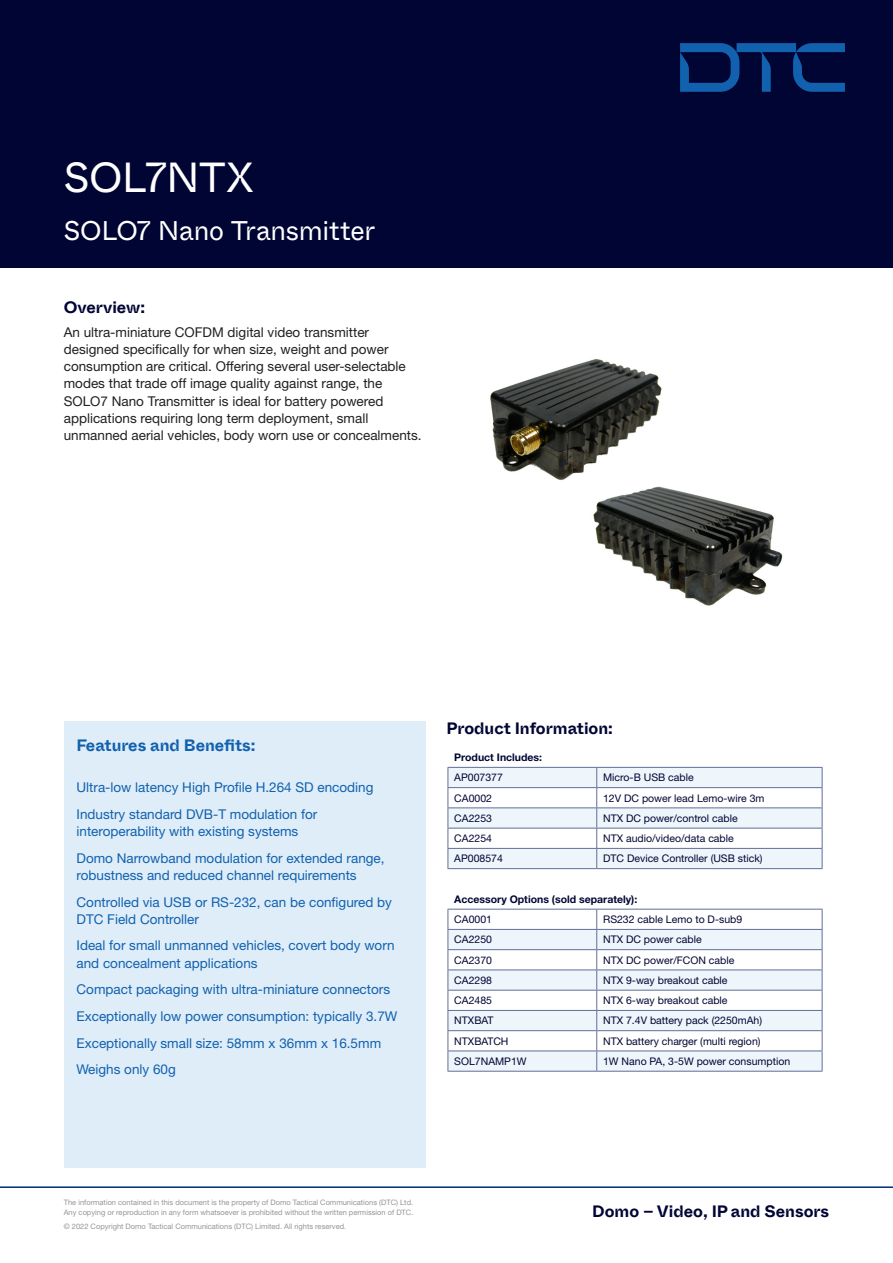
<style>
.page{position:relative;width:893px;height:1263px;background:#fff}
.page>*{position:absolute;margin:0;border:0;box-sizing:border-box;transform-origin:0 0}
.t1{font:42px "Whyte Inktrap";letter-spacing:-.015em;color:#fff}
.Description{font:27px "Whyte Inktrap";letter-spacing:-.01em;color:#fff}
.Subheading{font:700 16.5px "Whyte Inktrap";color:#000533}
.Subheading-2{font:700 16.5px "Whyte Inktrap";color:#1161af}
.Features___Benefits{font:13.5px/17.2px "Helvetica Neue LT Std";color:#1161af}
.Overview{font:13.5px/17.2px "Helvetica Neue LT Std";color:#231f20}
.Bodycopy_Table{font:10.5px "Helvetica Neue LT Std";color:#000533}
.Bodycopy_Table_Bold{font:700 10.5px "Helvetica Neue LT Std";color:#000533}
.t2{font:7.5px/9.8px "Helvetica Neue LT Std";color:#939598}
</style>
<div class="page">
<div style="left:0;top:0;width:893px;height:268px;background:#000533"></div>
<svg style="left:680px;top:43px;width:165px;height:49px"></svg>
<hr style="left:0;top:1186px;width:893px;height:2px;background:#002d72">
<svg style="left:449px;top:766px;width:373px;height:1px"></svg>
<svg style="left:449px;top:768px;width:373px;height:303px;fill:#eef5fb"></svg>
<div style="left:448px;top:889px;width:374px;height:20px;background:#fff"></div>
<hr style="left:448px;top:888px;width:149px;height:1px;background:#fff">
<hr style="left:597px;top:888px;width:225px;height:1px;background:#fff">
<hr style="left:448px;top:767px;width:149px;height:1px;background:#5f6f97">
<hr style="left:597px;top:767px;width:225px;height:1px;background:#5f6f97">
<hr style="left:448px;top:787px;width:149px;height:1px;background:#5f6f97">
<hr style="left:597px;top:787px;width:225px;height:1px;background:#5f6f97">
<hr style="left:448px;top:807px;width:149px;height:1px;background:#5f6f97">
<hr style="left:597px;top:807px;width:225px;height:1px;background:#5f6f97">
<hr style="left:448px;top:828px;width:149px;height:1px;background:#5f6f97">
<hr style="left:597px;top:828px;width:225px;height:1px;background:#5f6f97">
<hr style="left:448px;top:848px;width:149px;height:1px;background:#5f6f97">
<hr style="left:597px;top:848px;width:225px;height:1px;background:#5f6f97">
<svg style="left:596px;top:766px;width:1px;height:122px"></svg>
<hr style="left:448px;top:868px;width:149px;height:1px;background:#5f6f97">
<hr style="left:597px;top:868px;width:225px;height:1px;background:#5f6f97">
<hr style="left:448px;top:909px;width:149px;height:1px;background:#5f6f97">
<hr style="left:597px;top:909px;width:225px;height:1px;background:#5f6f97">
<hr style="left:448px;top:929px;width:149px;height:1px;background:#5f6f97">
<hr style="left:597px;top:929px;width:225px;height:1px;background:#5f6f97">
<hr style="left:448px;top:949px;width:149px;height:1px;background:#5f6f97">
<hr style="left:597px;top:949px;width:225px;height:1px;background:#5f6f97">
<hr style="left:448px;top:969px;width:149px;height:1px;background:#5f6f97">
<hr style="left:597px;top:969px;width:225px;height:1px;background:#5f6f97">
<hr style="left:448px;top:990px;width:149px;height:1px;background:#5f6f97">
<hr style="left:597px;top:990px;width:225px;height:1px;background:#5f6f97">
<hr style="left:448px;top:1010px;width:149px;height:1px;background:#5f6f97">
<hr style="left:597px;top:1010px;width:225px;height:1px;background:#5f6f97">
<hr style="left:448px;top:1030px;width:149px;height:1px;background:#5f6f97">
<hr style="left:597px;top:1030px;width:225px;height:1px;background:#5f6f97">
<hr style="left:448px;top:1050px;width:149px;height:1px;background:#5f6f97">
<svg style="left:448px;top:766px;width:1px;height:305px"></svg>
<hr style="left:597px;top:1050px;width:225px;height:1px;background:#5f6f97">
<svg style="left:596px;top:909px;width:1px;height:162px"></svg>
<svg style="left:822px;top:766px;width:1px;height:305px"></svg>
<hr style="left:448px;top:1071px;width:149px;height:1px;background:#5f6f97">
<hr style="left:597px;top:1071px;width:225px;height:1px;background:#5f6f97">
<div style="left:64px;top:721px;width:361px;height:447px;background:#dfedf8"></div>
<img style="left:490px;top:359px;width:172px;height:121px">
<img style="left:593px;top:486px;width:190px;height:120px">
<p class="t1" style="left:64px;top:144px;width:191px">SOL7NTX</p>
<p class="Description" style="left:64px;top:209px;width:313px">SOLO7 Nano Transmitter</p>
<p class="Subheading" style="left:64px;top:294px;width:83px">Overview:</p>
<p class="Overview" style="left:64px;top:323px;width:359px">An ultra-miniature COFDM digital video transmitter designed specifically for when size, weight and power consumption are critical. Offering several user-selectable modes that trade off image quality against range, the SOLO7 Nano Transmitter is ideal for battery powered applications requiring long term deployment, small unmanned aerial vehicles, body worn use or concealments.</p>
<p class="Subheading-2" style="left:77px;top:733px;width:180px">Features and Benefits:</p>
<p class="Features___Benefits" style="left:77px;top:778px;width:299px">Ultra-low latency High Profile H.264 SD encoding</p>
<p class="Features___Benefits" style="left:77px;top:805px;width:242px">Industry standard DVB-T modulation for interoperability with existing systems</p>
<p class="Features___Benefits" style="left:77px;top:849px;width:310px">Domo Narrowband modulation for extended range, robustness and reduced channel requirements</p>
<p class="Features___Benefits" style="left:77px;top:893px;width:317px">Controlled via USB or RS-232, can be configured by<br>DTC Field Controller</p>
<p class="Features___Benefits" style="left:77px;top:937px;width:320px">Ideal for small unmanned vehicles, covert body worn and concealment applications</p>
<p class="Features___Benefits" style="left:77px;top:981px;width:315px">Compact packaging with ultra-miniature connectors</p>
<p class="Features___Benefits" style="left:77px;top:1007px;width:322px">Exceptionally low power consumption: typically 3.7W</p>
<p class="Features___Benefits" style="left:77px;top:1034px;width:306px">Exceptionally small size: 58mm x 36mm x 16.5mm</p>
<p class="Features___Benefits" style="left:77px;top:1061px;width:101px">Weighs only 60g</p>
<p class="Subheading" style="left:446px;top:715px;width:168px">Product Information:</p>
<p class="Bodycopy_Table_Bold" style="left:454px;top:751px;width:89px">Product Includes:</p>
<p class="Bodycopy_Table" style="left:454px;top:771px;width:50px">AP007377</p>
<p class="Bodycopy_Table" style="left:603px;top:771px;width:92px">Micro-B USB cable</p>
<p class="Bodycopy_Table" style="left:454px;top:791px;width:39px">CA0002</p>
<p class="Bodycopy_Table" style="left:603px;top:791px;width:163px">12V DC power lead Lemo-wire 3m</p>
<p class="Bodycopy_Table" style="left:454px;top:812px;width:39px">CA2253</p>
<p class="Bodycopy_Table" style="left:603px;top:812px;width:136px">NTX DC power/control cable</p>
<p class="Bodycopy_Table" style="left:454px;top:832px;width:39px">CA2254</p>
<p class="Bodycopy_Table" style="left:603px;top:832px;width:132px">NTX audio/video/data cable</p>
<p class="Bodycopy_Table" style="left:454px;top:852px;width:50px">AP008574</p>
<p class="Bodycopy_Table" style="left:603px;top:852px;width:161px">DTC Device Controller (USB stick)</p>
<p class="Bodycopy_Table_Bold" style="left:454px;top:892px;width:184px">Accessory Options (sold separately):</p>
<p class="Bodycopy_Table" style="left:454px;top:913px;width:39px">CA0001</p>
<p class="Bodycopy_Table" style="left:603px;top:913px;width:141px">RS232 cable Lemo to D-sub9</p>
<p class="Bodycopy_Table" style="left:454px;top:933px;width:39px">CA2250</p>
<p class="Bodycopy_Table" style="left:603px;top:933px;width:100px">NTX DC power cable</p>
<p class="Bodycopy_Table" style="left:454px;top:953px;width:39px">CA2370</p>
<p class="Bodycopy_Table" style="left:603px;top:953px;width:133px">NTX DC power/FCON cable</p>
<p class="Bodycopy_Table" style="left:454px;top:974px;width:39px">CA2298</p>
<p class="Bodycopy_Table" style="left:603px;top:974px;width:126px">NTX 9-way breakout cable</p>
<p class="Bodycopy_Table" style="left:454px;top:994px;width:39px">CA2485</p>
<p class="Bodycopy_Table" style="left:603px;top:994px;width:126px">NTX 6-way breakout cable</p>
<p class="Bodycopy_Table" style="left:454px;top:1014px;width:41px">NTXBAT</p>
<p class="Bodycopy_Table" style="left:603px;top:1014px;width:160px">NTX 7.4V battery pack (2250mAh)</p>
<p class="Bodycopy_Table" style="left:454px;top:1034px;width:56px">NTXBATCH</p>
<p class="Bodycopy_Table" style="left:603px;top:1034px;width:159px">NTX battery charger (multi region)</p>
<p class="Bodycopy_Table" style="left:454px;top:1055px;width:74px">SOL7NAMP1W</p>
<p class="Bodycopy_Table" style="left:603px;top:1055px;width:189px">1W Nano PA, 3-5W power consumption</p>
<p class="t2" style="left:64px;top:1197px;width:351px">The information contained in this document is the property of Domo Tactical Communications (DTC) Ltd.<br>Any copying or reproduction in any form whatsoever is prohibited without the written permission of DTC.</p>
<p class="t2" style="left:64px;top:1221px;width:284px">© 2022 Copyright Domo Tactical Communications (DTC) Limited. All rights reserved.</p>
<p class="Subheading" style="left:592px;top:1198px;width:238px">Domo – Video, IP and Sensors</p>
</div>
